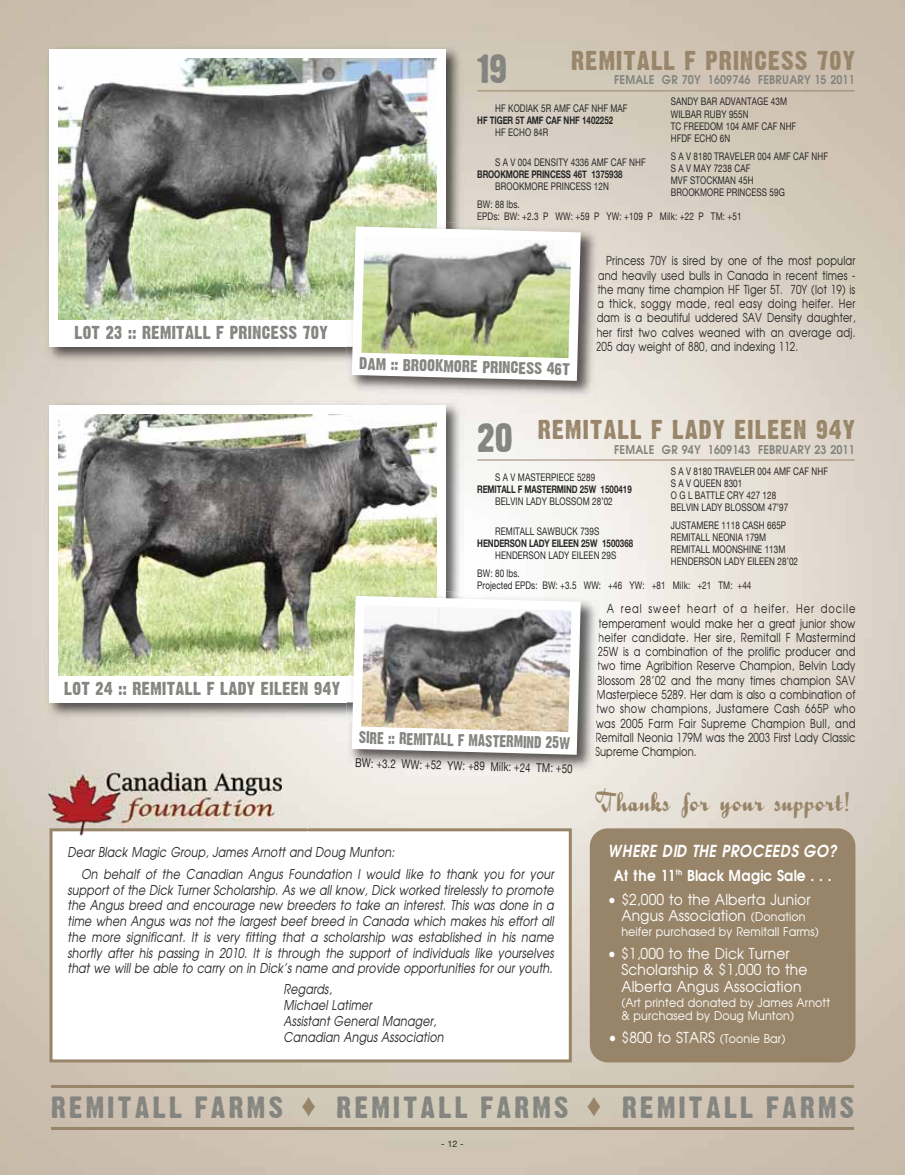
<style>
.page{position:relative;width:905px;height:1175px;background:#fff}
.page>*{position:absolute;margin:0;border:0;box-sizing:border-box;transform-origin:0 0}
.t1{font:36px "Dirty Headline";color:#83847f}
.t2{font:28.5px "Bailey";color:#988569}
.t3{font:27px "Dirty Headline";letter-spacing:.125em;color:#83847f}
.t4{font:24px "Dirty Headline";letter-spacing:.05em;color:#988569}
.t5{font:16.5px "Dirty Headline";letter-spacing:.025em;color:#83847f}
.t6{font:italic 700 16.5px "Avian";letter-spacing:.04em;color:#fff;scale:.88 1}
.t7{font:15px/16.5px "Avian";letter-spacing:.01em;color:#fff;text-align:center;scale:.92 1}
.t8{font:15px "Dirty Headline";color:#83847f;scale:.9 1}
.t9{font:700 15px "Avian";letter-spacing:.015em;color:#fff;scale:.92 1}
.t10{font:15px "Dirty Headline";color:#83847f}
.t11{font:italic 13.5px/15.8px "Avian";letter-spacing:.01em;color:#272627;scale:.82 1}
.t12{font:12.3px/14.2px "Avian";letter-spacing:.01em;color:#272627;text-align:justify;scale:.8 1}
.t13{font:12.3px "Helvetica Neue";color:#272627;scale:.78 1}
.t14{font:12px/13.5px "Avian";letter-spacing:.01em;color:#fff;scale:.92 1}
.t15{font:700 12px "Avian";letter-spacing:.005em;color:#83847f;scale:.9 1}
.t16{font:10.5px/18px "Helvetica Neue";letter-spacing:.01em;color:#272627;scale:.77 1}
.t17{font:700 10.5px "Helvetica Neue";letter-spacing:-.01em;color:#272627;scale:.75 1}
.t18{font:9px "Helvetica Neue";color:#272627}
.s1{font-size:36px;color:#83847f}
.s2{font-size:12px}
</style>
<div class="page">
<img style="left:43px;top:43px;width:422px;height:323px">
<div style="left:50px;top:50px;width:396px;height:296px;background:#fff"></div>
<svg style="left:51px;top:1084px;width:803px;height:4px;background:#a5957b"></svg>
<svg style="left:51px;top:1126px;width:803px;height:4px;background:#a5947b"></svg>
<hr style="left:477px;top:459px;width:377px;height:1px;background:#988569">
<hr style="left:477px;top:90px;width:377px;height:1px;background:#988569">
<img style="left:58px;top:58px;width:378px;height:262px">
<img style="left:43px;top:399px;width:422px;height:322px">
<div style="left:50px;top:405px;width:396px;height:297px;background:#fff"></div>
<img style="left:58px;top:414px;width:378px;height:261px">
<img style="left:345px;top:223px;width:255px;height:177px">
<img style="left:346px;top:222px;width:100px;height:124px">
<svg style="left:596px;top:270px;width:3px;height:83px"></svg>
<img style="left:347px;top:220px;width:89px;height:100px">
<svg style="left:352px;top:226px;width:228px;height:155px"></svg>
<img style="left:361px;top:236px;width:210px;height:122px">
<img style="left:345px;top:592px;width:255px;height:182px">
<svg style="left:595px;top:618px;width:4px;height:140px"></svg>
<img style="left:347px;top:589px;width:89px;height:86px">
<svg style="left:351px;top:596px;width:229px;height:158px"></svg>
<img style="left:361px;top:605px;width:210px;height:127px">
<div style="left:50px;top:828px;width:522px;height:234px;border:3px solid #988569"></div>
<img style="left:31px;top:769px;width:276px;height:69px">
<img style="left:52px;top:831px;width:255px;height:7px">
<div style="left:590px;top:828px;width:265px;height:234px;background:#988569;border-radius:18px"></div>
<svg style="left:302px;top:1097px;width:13px;height:19px"></svg>
<svg style="left:587px;top:1097px;width:13px;height:19px"></svg>
<h3 class="t5" style="left:74px;top:321px;width:255px">LOT 23 :: REMITALL F PRINCESS 70Y</h3>
<h1 class="t1" style="left:477px;top:45px;width:31px">19</h1>
<h3 class="t4" style="left:571px;top:44px;width:285px">REMITALL F PRINCESS 70Y</h3>
<p class="t15" style="left:614px;top:76px;width:269px">FEMALE GR 70Y 1609746 FEBRUARY 15 2011</p>
<p class="t16" style="left:670px;top:93px;width:152px">SANDY BAR ADVANTAGE 43M</p>
<p class="t16" style="left:495px;top:99px;width:173px">HF KODIAK 5R AMF CAF NHF MAF</p>
<p class="t16" style="left:670px;top:105px;width:102px">WILBAR RUBY 955N</p>
<p class="t17" style="left:477px;top:113px;width:183px">HF TIGER 5T AMF CAF NHF 1402252</p>
<p class="t16" style="left:670px;top:117px;width:164px">TC FREEDOM 104 AMF CAF NHF</p>
<p class="t16" style="left:495px;top:123px;width:71px">HF ECHO 84R</p>
<p class="t16" style="left:670px;top:129px;width:206px">HFDF ECHO 6N<br>S A V 8180 TRAVELER 004 AMF CAF NHF</p>
<p class="t16" style="left:495px;top:153px;width:197px">S A V 004 DENSITY 4336 AMF CAF NHF</p>
<p class="t16" style="left:670px;top:159px;width:105px">S A V MAY 7238 CAF</p>
<p class="t17" style="left:477px;top:167px;width:195px">BROOKMORE PRINCESS 46T 1375938</p>
<p class="t16" style="left:670px;top:171px;width:109px">MVF STOCKMAN 45H</p>
<p class="t16" style="left:495px;top:177px;width:149px">BROOKMORE PRINCESS 12N</p>
<p class="t16" style="left:670px;top:183px;width:149px">BROOKMORE PRINCESS 59G</p>
<p class="t16" style="left:477px;top:198px;width:345px;line-height:12px">BW: 88 lbs.<br>EPDs: BW: +2.3 P WW: +59 P YW: +109 P Milk: +22 P TM: +51</p>
<p class="t12" style="left:596px;top:255px;width:326px;text-indent:10px">Princess 70Y is sired by one of the most popular and heavily used bulls in Canada in recent times - the many time champion HF Tiger 5T. 70Y (lot 19) is a thick, soggy made, real easy doing heifer. Her dam is a beautiful uddered SAV Density daughter, her first two calves weaned with an average adj.<br>205 day weight of 880, and indexing 112.</p>
<p class="t10" style="left:360px;top:352px;width:212px;rotate:2deg">DAM :: BROOKMORE PRINCESS 46T</p>
<h3 class="t5" style="left:64px;top:677px;width:277px">LOT 24 :: REMITALL F LADY EILEEN 94Y</h3>
<h3 class="t4" style="left:477px;top:413px;width:379px"><span class="s1">20</span> REMITALL F LADY EILEEN 94Y</h3>
<p class="t15" style="left:614px;top:445px;width:269px">FEMALE GR 94Y 1609143 FEBRUARY 23 2011</p>
<p class="t16" style="left:670px;top:462px;width:206px">S A V 8180 TRAVELER 004 AMF CAF NHF</p>
<p class="t16" style="left:495px;top:468px;width:131px">S A V MASTERPIECE 5289</p>
<p class="t16" style="left:670px;top:474px;width:94px">S A V QUEEN 8301</p>
<p class="t17" style="left:477px;top:482px;width:207px">REMITALL F MASTERMIND 25W 1500419</p>
<p class="t16" style="left:670px;top:486px;width:138px">O G L BATTLE CRY 427 128</p>
<p class="t16" style="left:495px;top:492px;width:154px">BELVIN LADY BLOSSOM 28’02</p>
<p class="t16" style="left:670px;top:498px;width:154px">BELVIN LADY BLOSSOM 47’97<br>JUSTAMERE 1118 CASH 665P</p>
<p class="t16" style="left:495px;top:522px;width:137px">REMITALL SAWBUCK 739S</p>
<p class="t16" style="left:670px;top:528px;width:125px">REMITALL NEONIA 179M</p>
<p class="t17" style="left:477px;top:536px;width:209px">HENDERSON LADY EILEEN 25W 1500368</p>
<p class="t16" style="left:670px;top:540px;width:150px">REMITALL MOONSHINE 113M</p>
<p class="t16" style="left:495px;top:546px;width:159px">HENDERSON LADY EILEEN 29S</p>
<p class="t16" style="left:670px;top:552px;width:167px">HENDERSON LADY EILEEN 28’02</p>
<p class="t16" style="left:477px;top:567px;width:357px;line-height:12px">BW: 80 lbs.<br>Projected EPDs: BW: +3.5 WW: +46 YW: +81 Milk: +21 TM: +44</p>
<p class="t12" style="left:595px;top:603px;width:327px;text-indent:12px">A real sweet heart of a heifer. Her docile temperament would make her a great junior show heifer candidate. Her sire, Remitall F Mastermind 25W is a combination of the prolific producer and two time Agribition Reserve Champion, Belvin Lady Blossom 28’02 and the many times champion SAV Masterpiece 5289. Her dam is also a combination of two show champions, Justamere Cash 665P who was 2005 Farm Fair Supreme Champion Bull, and Remitall Neonia 179M was the 2003 First Lady Classic Supreme Champion.</p>
<p class="t8" style="left:359px;top:726px;width:236px;rotate:2deg">SIRE :: REMITALL F MASTERMIND 25W</p>
<p class="t13" style="left:355px;top:754px;width:280px;rotate:2deg">BW: +3.2 WW: +52 YW: +89 Milk: +24 TM: +50</p>
<h2 class="t2" style="left:595px;top:792px;width:257px">Thanks for your support!</h2>
<p class="t11" style="left:81px;top:842px;width:578px;line-height:21.8px;text-indent:-13px">Dear Black Magic Group, James Arnott and Doug Munton:<br>On behalf of the Canadian Angus Foundation I would like to thank you for your</p>
<p class="t11" style="left:67px;top:883px;width:594px;text-align:justify">support of the Dick Turner Scholarship. As we all know, Dick worked tirelessly to promote the Angus breed and encourage new breeders to take an interest. This was done in a time when Angus was not the largest beef breed in Canada which makes his effort all the more significant. It is very fitting that a scholarship was established in his name shortly after his passing in 2010. It is through the support of individuals like yourselves that we will be able to carry on in Dick’s name and provide opportunities for our youth.</p>
<p class="t11" style="left:283px;top:983px;width:196px">Regards,<br>Michael Latimer<br>Assistant General Manager,<br>Canadian Angus Association</p>
<h3 class="t6" style="left:607px;top:844px;width:262px">WHERE DID THE PROCEEDS GO?</h3>
<p class="t9" style="left:613px;top:869px;width:238px">At the 11<sup>th</sup> Black Magic Sale . . .</p>
<p class="t7" style="left:608px;top:892px;width:222px">• $2,000 to the Alberta Junior<br>Angus Association <span class="s2">(Donation</span></p>
<p class="t14" style="left:621px;top:926px;width:216px">heifer purchased by Remitall Farms)</p>
<p class="t7" style="left:621px;top:946px;width:204px;text-align:left;text-indent:-14px">• $1,000 to the Dick Turner<br>Scholarship &amp; $1,000 to the<br>Alberta Angus Association</p>
<p class="t14" style="left:621px;top:996px;width:228px">(Art printed donated by James Arnott &amp; purchased by Doug Munton)</p>
<p class="t7" style="left:608px;top:1030px;width:194px">• $800 to STARS <span class="s2">(Toonie Bar)</span></p>
<h3 class="t3" style="left:51px;top:1089px;width:233px">REMITALL FARMS</h3>
<h3 class="t3" style="left:336px;top:1089px;width:233px">REMITALL FARMS</h3>
<h3 class="t3" style="left:622px;top:1089px;width:233px">REMITALL FARMS</h3>
<p class="t18" style="left:441px;top:1138px;width:24px">- 12 -</p>
</div>
